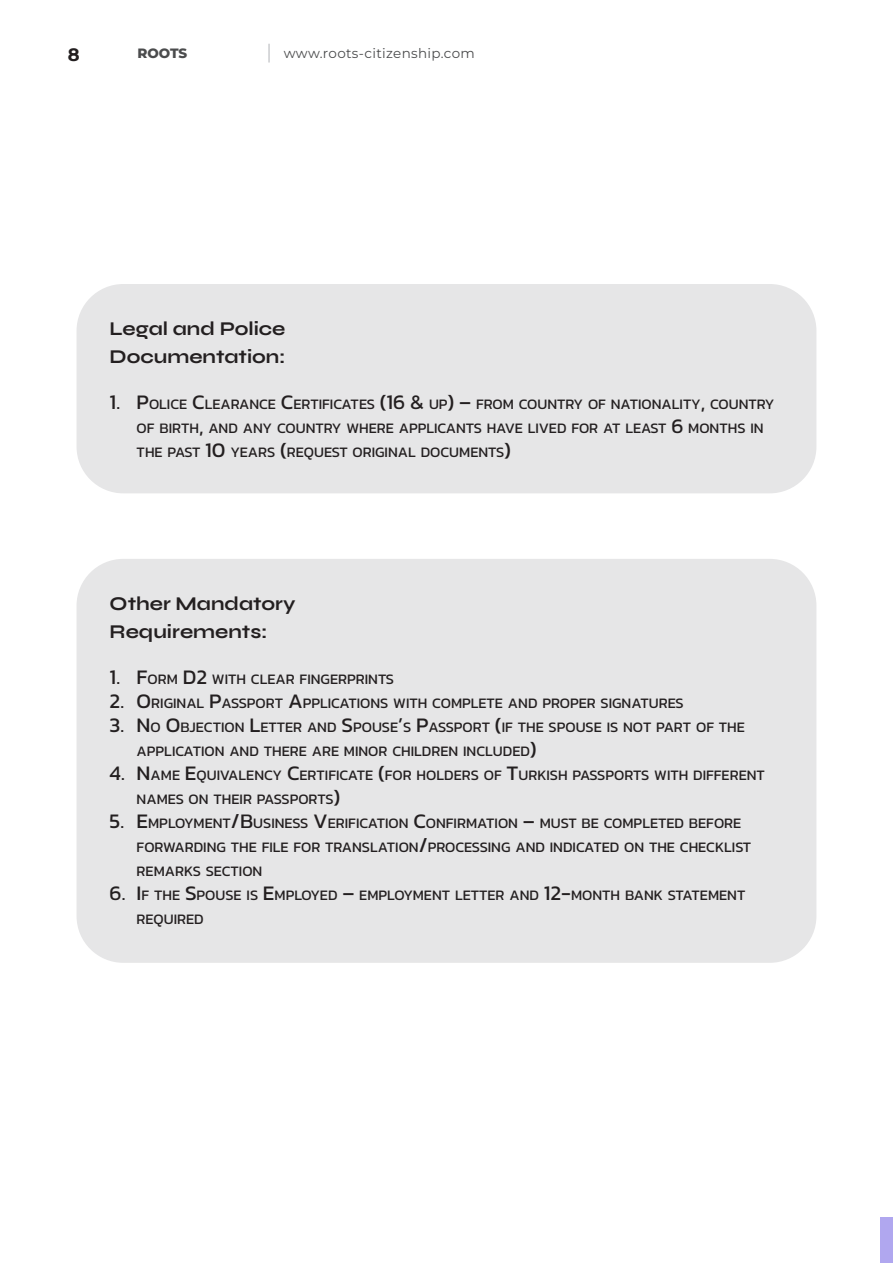
<style>
.page{position:relative;width:893px;height:1263px;background:#fff}
.page>*{position:absolute;margin:0;border:0;box-sizing:border-box;transform-origin:0 0}
.t1{font:700 19.5px/28.5px "Syne";color:#231f20}
.t2{font:700 18px "Montserrat";color:#231f20}
.t3{font:14.7px/24px "Kanit";color:#231f20}
.t4{font:13.5px "Montserrat";letter-spacing:.025em;color:#4b4c4d}
.t5{font:800 13.5px "Montserrat";color:#4b4c4d}
.s1{font-size:21px}
</style>
<div class="page">
<svg style="left:269px;top:44px;width:1px;height:19px"></svg>
<div style="left:880px;top:1217px;width:13px;height:46px;background:#b0a7ef"></div>
<div style="left:77px;top:559px;width:739px;height:404px;background:#e6e6e7;border-radius:47px"></div>
<div style="left:77px;top:284px;width:739px;height:209px;background:#e6e6e7;border-radius:47px"></div>
<p class="t2" style="left:68px;top:41px;width:13px">8</p>
<p class="t5" style="left:137px;top:44px;width:51px">ROOTS</p>
<p class="t4" style="left:284px;top:44px;width:193px">www.roots-citizenship.com</p>
<p class="t1" style="left:110px;top:314px;width:177px">Legal and Police<br>Documentation:</p>
<p class="t3" style="left:137px;top:392px;width:639px;text-indent:-27px"><span class="s1">1. P</span>OLICE <span class="s1">C</span>LEARANCE <span class="s1">C</span>ERTIFICATES <span class="s1">(16 &amp;</span> UP<span class="s1">) –</span> FROM COUNTRY OF NATIONALITY<span class="s1">,</span> COUNTRY<br>OF BIRTH<span class="s1">,</span> AND ANY COUNTRY WHERE APPLICANTS HAVE LIVED FOR AT LEAST <span class="s1">6</span> MONTHS IN<br>THE PAST <span class="s1">10</span> YEARS <span class="s1">(</span>REQUEST ORIGINAL DOCUMENTS<span class="s1">)</span></p>
<p class="t1" style="left:110px;top:589px;width:187px">Other Mandatory<br>Requirements:</p>
<p class="t3" style="left:110px;top:667px;width:286px"><span class="s1">1. F</span>ORM <span class="s1">D2</span> WITH CLEAR FINGERPRINTS</p>
<p class="t3" style="left:110px;top:691px;width:575px"><span class="s1">2. O</span>RIGINAL <span class="s1">P</span>ASSPORT <span class="s1">A</span>PPLICATIONS WITH COMPLETE AND PROPER SIGNATURES</p>
<p class="t3" style="left:137px;top:715px;width:610px;text-indent:-27px"><span class="s1">3. N</span>O <span class="s1">O</span>BJECTION <span class="s1">L</span>ETTER AND <span class="s1">S</span>POUSE<span class="s1">’</span>S <span class="s1">P</span>ASSPORT <span class="s1">(</span>IF THE SPOUSE IS NOT PART OF THE<br>APPLICATION AND THERE ARE MINOR CHILDREN INCLUDED<span class="s1">)</span></p>
<p class="t3" style="left:137px;top:763px;width:630px;text-indent:-27px"><span class="s1">4. N</span> AME <span class="s1">E</span>QUIVALENCY <span class="s1">C</span>ERTIFICATE <span class="s1">(</span>FOR HOLDERS OF <span class="s1">T</span>URKISH PASSPORTS WITH DIFFERENT<br>NAMES ON THEIR PASSPORTS<span class="s1">)</span></p>
<p class="t3" style="left:137px;top:811px;width:616px;text-indent:-27px"><span class="s1">5. E</span>MPLOYMENT<span class="s1">/B</span>USINESS <span class="s1">V</span>ERIFICATION <span class="s1">C</span>ONFIRMATION <span class="s1">–</span> MUST BE COMPLETED BEFORE<br>FORWARDING THE FILE FOR TRANSLATION<span class="s1">/</span>PROCESSING AND INDICATED ON THE CHECKLIST<br>REMARKS SECTION</p>
<p class="t3" style="left:137px;top:883px;width:610px;text-indent:-27px"><span class="s1">6. I</span> F THE <span class="s1">S</span>POUSE IS <span class="s1">E</span>MPLOYED <span class="s1">–</span> EMPLOYMENT LETTER AND <span class="s1">12-</span>MONTH BANK STATEMENT<br>REQUIRED</p>
</div>
